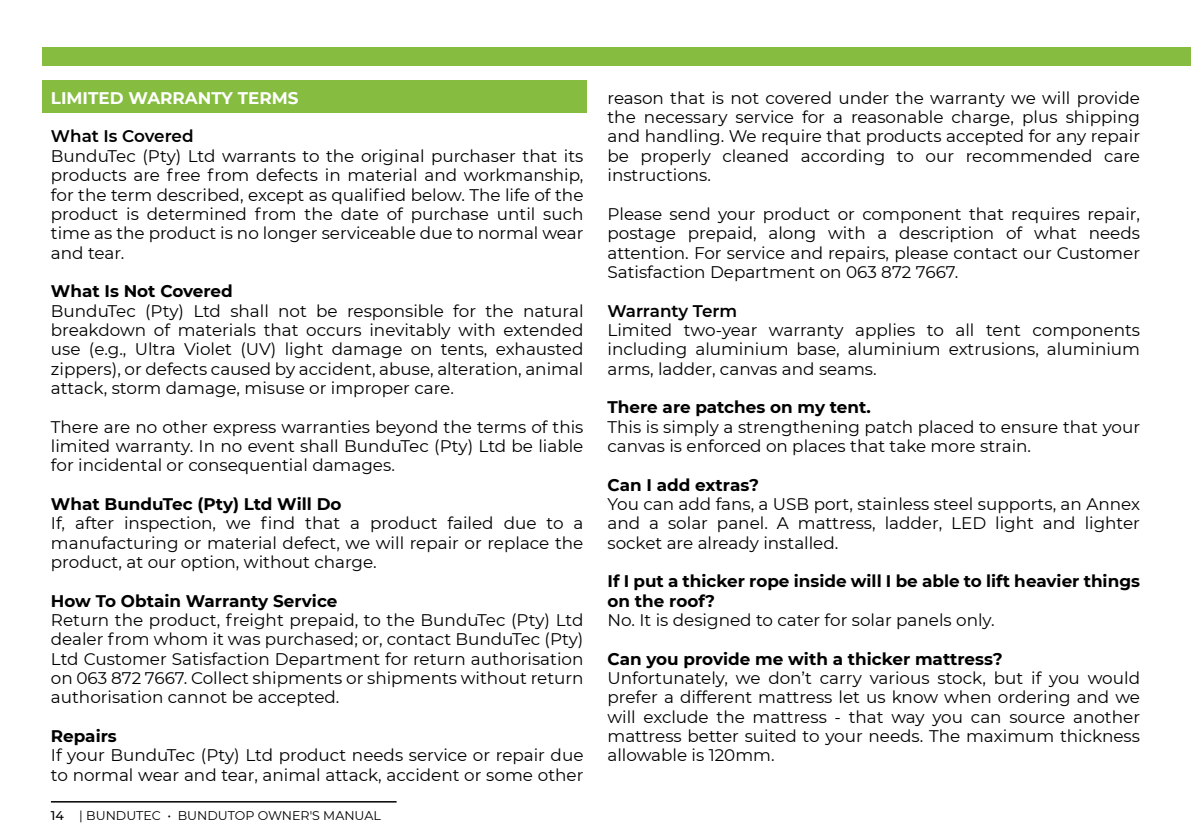
<style>
.page{position:relative;width:1191px;height:840px;background:#fff}
.page>*{position:absolute;margin:0;border:0;box-sizing:border-box;transform-origin:0 0}
.t1{font:16.8px/19.4px "Montserrat";color:#000;text-align:justify}
.t2{font:700 16.8px/19.4px "Montserrat";color:#000}
.t3{font:600 16.8px "Montserrat";letter-spacing:-.005em;color:#000}
.t4{font:700 16.8px "Montserrat";color:#fff}
.t5{font:12.6px "Montserrat";color:#000}
.s1{font-weight:500}
</style>
<div class="page">
<hr style="left:51px;top:800px;width:345px;height:2px;background:#000">
<div style="left:43px;top:47px;width:1148px;height:19px;background:#86bd40"></div>
<div style="left:43px;top:80px;width:544px;height:33px;background:#86bd40"></div>
<p class="t4" style="left:51px;top:90px;width:249px">LIMITED WARRANTY TERMS</p>
<p class="t3" style="left:51px;top:128px;width:144px">What Is Covered</p>
<p class="t1" style="left:51px;top:147px;width:534px">BunduTec (Pty) Ltd warrants to the original purchaser that its products are free from defects in material and workmanship, for the term described, except as qualified below. The life of the product is determined from the date of purchase until such time as the product is no longer serviceable due to normal wear and tear.</p>
<p class="t2" style="left:51px;top:282px;width:183px">What Is Not Covered</p>
<p class="t1" style="left:51px;top:301px;width:534px">BunduTec (Pty) Ltd shall not be responsible for the natural breakdown of materials that occurs inevitably with extended use (e.g., Ultra Violet (UV) light damage on tents, exhausted zippers), or defects caused by accident, abuse, alteration, animal attack, storm damage, misuse or improper care.</p>
<p class="t1" style="left:51px;top:417px;width:534px">There are no other express warranties beyond the terms of this limited warranty. In no event shall BunduTec (Pty) Ltd be liable for incidental or consequential damages.</p>
<p class="t2" style="left:51px;top:495px;width:292px">What BunduTec (Pty) Ltd Will Do</p>
<p class="t1" style="left:51px;top:512px;width:534px">If, after inspection, we find that a product failed due to a manufacturing or material defect, we will repair or replace the product, at our option, without charge.</p>
<p class="t2" style="left:51px;top:591px;width:288px">How To Obtain Warranty Service</p>
<p class="t1" style="left:51px;top:610px;width:534px">Return the product, freight prepaid, to the BunduTec (Pty) Ltd dealer from whom it was purchased; or, contact BunduTec (Pty)<br>Ltd Customer Satisfaction Department for return authorisation on 063 872 7667. Collect shipments or shipments without return authorisation cannot be accepted.</p>
<p class="t2" style="left:51px;top:727px;width:67px">Repairs</p>
<p class="t1" style="left:51px;top:745px;width:534px">If your BunduTec (Pty) Ltd product needs service or repair due to normal wear and tear, animal attack, accident or some other</p>
<p class="t5" style="left:51px;top:809px;width:331px"><span class="s1">14</span> | BUNDUTEC • BUNDUTOP OWNER'S MANUAL</p>
<p class="t1" style="left:607px;top:89px;width:534px">reason that is not covered under the warranty we will provide the necessary service for a reasonable charge, plus shipping and handling. We require that products accepted for any repair be properly cleaned according to our recommended care instructions.</p>
<p class="t1" style="left:607px;top:205px;width:534px">Please send your product or component that requires repair, postage prepaid, along with a description of what needs attention. For service and repairs, please contact our Customer Satisfaction Department on 063 872 7667.</p>
<p class="t3" style="left:607px;top:298px;width:131px">Warranty Term</p>
<p class="t1" style="left:607px;top:320px;width:534px">Limited two-year warranty applies to all tent components including aluminium base, aluminium extrusions, aluminium arms, ladder, canvas and seams.</p>
<p class="t2" style="left:607px;top:398px;width:265px">There are patches on my tent.</p>
<p class="t1" style="left:607px;top:417px;width:534px">This is simply a strengthening patch placed to ensure that your canvas is enforced on places that take more strain.</p>
<p class="t2" style="left:607px;top:475px;width:153px">Can I add extras?</p>
<p class="t1" style="left:607px;top:494px;width:534px">You can add fans, a USB port, stainless steel supports, an Annex and a solar panel. A mattress, ladder, LED light and lighter socket are already installed.</p>
<p class="t2" style="left:607px;top:572px;width:534px">If I put a thicker rope inside will I be able to lift heavier things on the roof?</p>
<p class="t1" style="left:607px;top:610px;width:389px">No. It is designed to cater for solar panels only.</p>
<p class="t2" style="left:607px;top:649px;width:396px">Can you provide me with a thicker mattress?</p>
<p class="t1" style="left:607px;top:668px;width:534px">Unfortunately, we don’t carry various stock, but if you would prefer a different mattress let us know when ordering and we will exclude the mattress - that way you can source another mattress better suited to your needs. The maximum thickness allowable is 120mm.</p>
</div>
